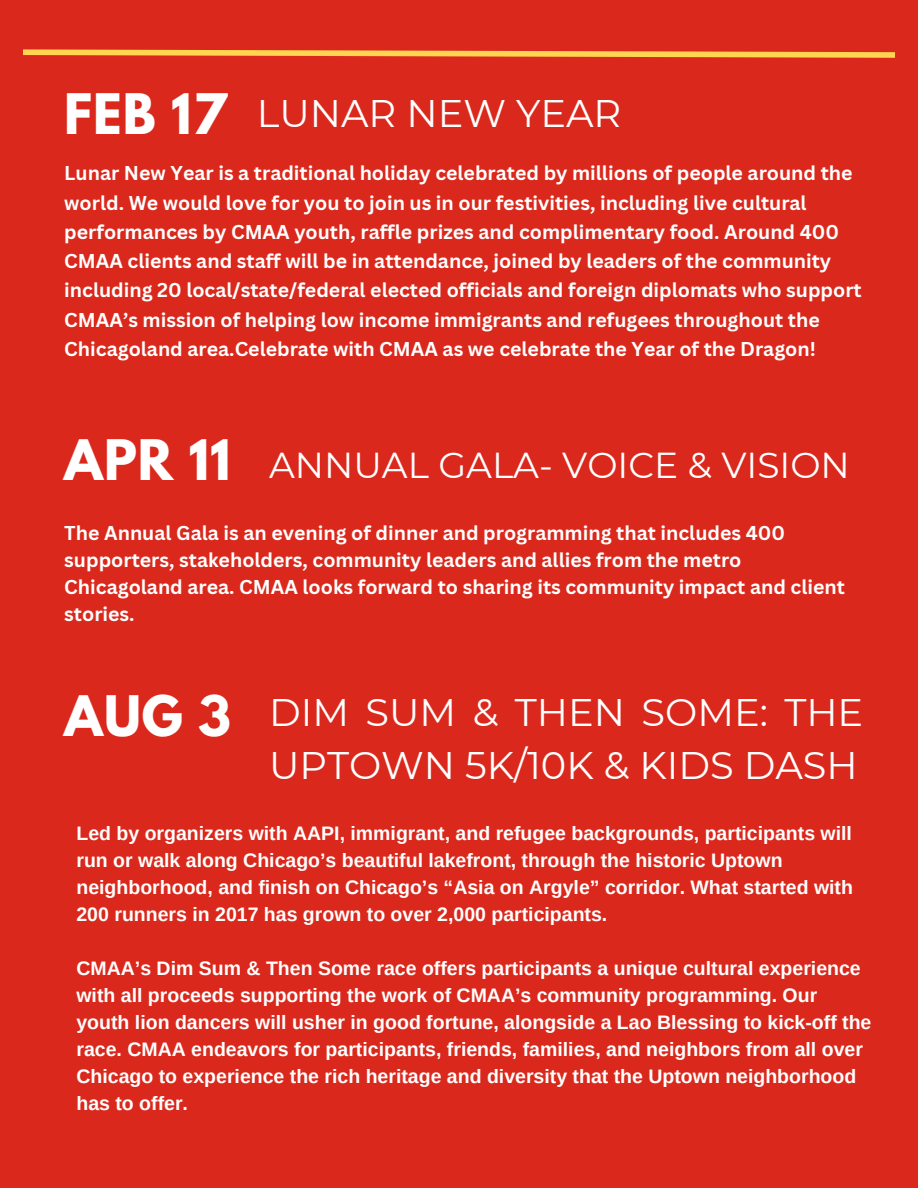
<style>
.page{position:relative;width:918px;height:1188px;background:#da291c}
.page>*{position:absolute;margin:0;border:0;box-sizing:border-box;transform-origin:0 0}
.t1{font:700 49.5px "League Spartan";letter-spacing:.02em;color:#fff}
.t2{font:38.4px/52.8px "Montserrat";color:#fff}
.t3{font:36px "Montserrat";color:#fff}
.t4{font:700 19.5px/29.2px "Canva Sans";color:#fff}
.t5{font:700 19.5px/27px "Arimo";color:#fff}
</style>
<div class="page">
<svg style="left:23px;top:49px;width:872px;height:9px"></svg>
<h2 class="t1" style="left:64px;top:89px;width:164px">FEB 17</h2>
<h1 class="t2" style="left:257px;top:87px;width:366px">LUNAR NEW YEAR</h1>
<h1 class="t4" style="left:64px;top:158px;width:799px">Lunar New Year is a traditional holiday celebrated by millions of people around the world. We would love for you to join us in our festivities, including live cultural performances by CMAA youth, raffle prizes and complimentary food. Around 400<br>CMAA clients and staff will be in attendance, joined by leaders of the community including 20 local/state/federal elected officials and foreign diplomats who support CMAA’s mission of helping low income immigrants and refugees throughout the Chicagoland area.Celebrate with CMAA as we celebrate the Year of the Dragon!</h1>
<h1 class="t1" style="left:64px;top:435px;width:168px">APR 11</h1>
<p class="t3" style="left:269px;top:443px;width:582px">ANNUAL GALA- VOICE &amp; VISION</p>
<h2 class="t4" style="left:64px;top:519px;width:782px;line-height:27px">The Annual Gala is an evening of dinner and programming that includes 400 supporters, stakeholders, community leaders and allies from the metro Chicagoland area. CMAA looks forward to sharing its community impact and client stories.</h2>
<p class="t1" style="left:64px;top:692px;width:168px">AUG 3</p>
<h2 class="t2" style="left:269px;top:685px;width:596px">DIM SUM &amp; THEN SOME: THE<br>UPTOWN 5K/10K &amp; KIDS DASH</h2>
<p class="t5" style="left:76px;top:820px;width:778px">Led by organizers with AAPI, immigrant, and refugee backgrounds, participants will run or walk along Chicago’s beautiful lakefront, through the historic Uptown neighborhood, and finish on Chicago’s “Asia on Argyle” corridor. What started with 200 runners in 2017 has grown to over 2,000 participants.</p>
<p class="t5" style="left:76px;top:955px;width:797px">CMAA’s Dim Sum &amp; Then Some race offers participants a unique cultural experience with all proceeds supporting the work of CMAA’s community programming. Our youth lion dancers will usher in good fortune, alongside a Lao Blessing to kick-off the race. CMAA endeavors for participants, friends, families, and neighbors from all over Chicago to experience the rich heritage and diversity that the Uptown neighborhood has to offer.</p>
</div>
